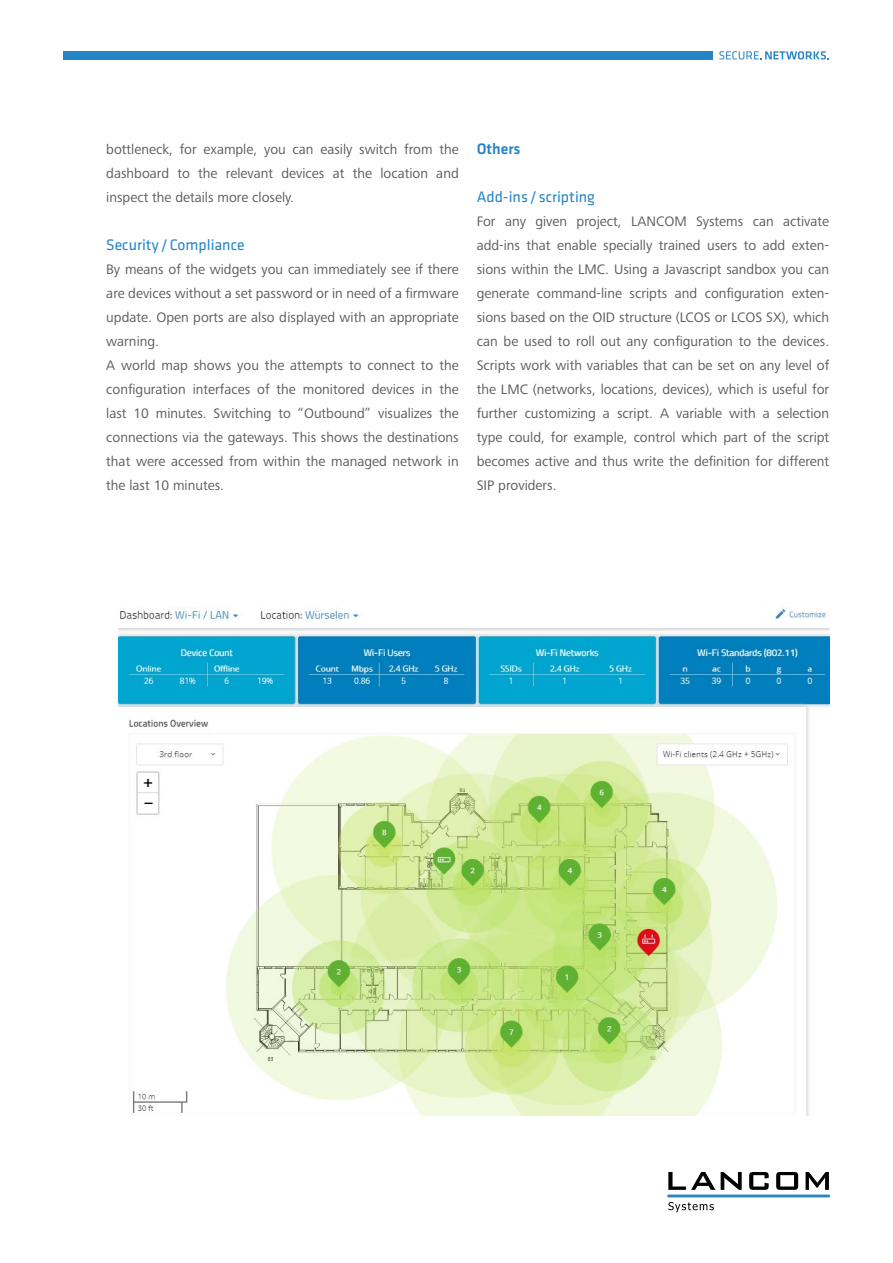
<style>
.page{position:relative;width:893px;height:1263px;background:#fff}
.page>*{position:absolute;margin:0;border:0;box-sizing:border-box;transform-origin:0 0}
.t1{font:15.75px "Klavika Basic";color:#2484c6}
.t2{font:500 15.75px "Klavika Basic";color:#2484c6}
.t3{font:14.25px/24px "Frutiger Next Pro";color:#58595b;text-align:justify}
</style>
<div class="page">
<svg style="left:668px;top:1172px;width:47px;height:18px"></svg>
<svg style="left:721px;top:1172px;width:21px;height:18px"></svg>
<svg style="left:749px;top:1172px;width:20px;height:18px"></svg>
<svg style="left:776px;top:1172px;width:22px;height:18px"></svg>
<svg style="left:806px;top:1172px;width:23px;height:18px"></svg>
<svg style="left:668px;top:1202px;width:46px;height:10px"></svg>
<hr style="left:667px;top:1194px;width:163px;height:3px;background:#2484c6">
<svg style="left:719px;top:51px;width:110px;height:9px"></svg>
<div style="left:64px;top:51px;width:649px;height:9px;background:#2484c6"></div>
<img style="left:119px;top:608px;width:710px;height:508px">
<p class="t3" style="left:106px;top:138px;width:354px">bottleneck, for example, you can easily switch from the dashboard to the relevant devices at the location and inspect the details more closely.</p>
<p class="t1" style="left:106px;top:235px;width:140px">Security /Compliance</p>
<p class="t3" style="left:106px;top:258px;width:354px;text-align:left">By means of the widgets you can immediately see if there are devices without a set password or in need of a firmware update. Open ports are also displayed with an appropriate warning.<br>A world map shows you the attempts to connect to the configuration interfaces of the monitored devices in the last 10 minutes. Switching to “Outbound” visualizes the connections via the gateways. This shows the destinations that were accessed from within the managed network in the last 10 minutes.</p>
<p class="t2" style="left:477px;top:138px;width:45px">Others</p>
<p class="t1" style="left:477px;top:187px;width:120px">Add-ins / scripting</p>
<p class="t3" style="left:477px;top:210px;width:354px">For any given project, LANCOM Systems can activate add-ins that enable specially trained users to add exten&shy;sions within the LMC. Using a Javascript sandbox you can generate command-line scripts and configuration exten&shy;sions based on the OID structure (LCOS or LCOS SX), which can be used to roll out any configuration to the devices.<br>Scripts work with variables that can be set on any level of the LMC (networks, locations, devices), which is useful for further customizing a script. A variable with a selection type could, for example, control which part of the script becomes active and thus write the definition for different SIP providers.</p>
</div>
